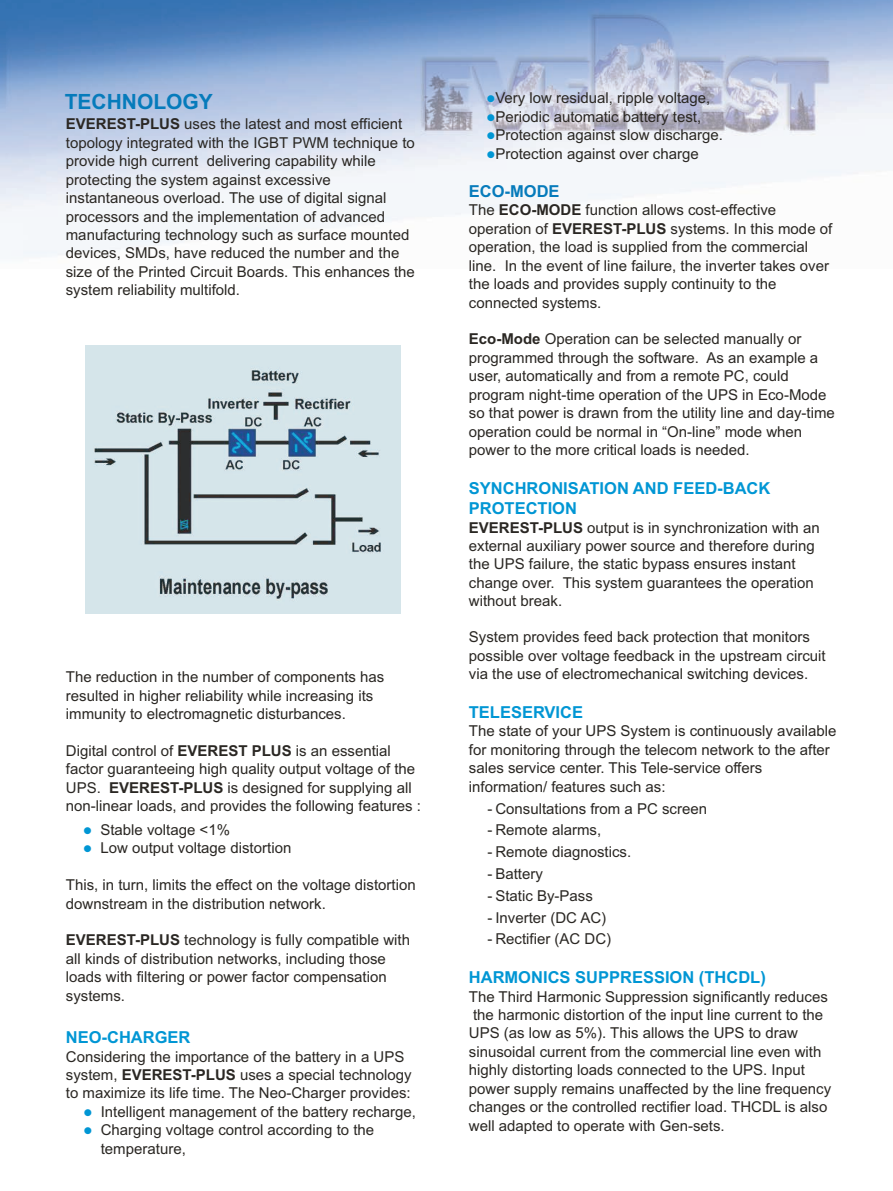
<style>
.page{position:relative;width:893px;height:1191px;background:#fff}
.page>*{position:absolute;margin:0;border:0;box-sizing:border-box;transform-origin:0 0}
.t1{font:700 21px "Arial";color:#067bbb}
.t2{font:700 16.5px/20.2px "Arial";color:#0096d4}
.t3{font:700 16.5px "Arial";color:#067bbb}
.t4{font:15px/18.5px "Arial";color:#2a2723}
.t5{font:12px/18.5px "Wingdings";color:#0096d4;text-align:justify}
.s1{font-weight:700}
</style>
<div class="page">
<img style="left:0;top:0;width:893px;height:257px">
<img style="left:86px;top:345px;width:315px;height:268px">
<h1 class="t1" style="left:65px;top:94px;width:150px">TECHNOLOGY</h1>
<p class="t4" style="left:66px;top:116px;width:351px"><span class="s1">EVEREST-PLUS</span> uses the latest and most efficient topology integrated with the IGBT PWM technique to provide high current delivering capability while protecting the system against excessive instantaneous overload. The use of digital signal processors and the implementation of advanced manufacturing technology such as surface mounted devices, SMDs, have reduced the number and the size of the Printed Circuit Boards. This enhances the system reliability multifold.</p>
<p class="t4" style="left:66px;top:669px;width:320px">The reduction in the number of components has resulted in higher reliability while increasing its immunity to electromagnetic disturbances.</p>
<p class="t4" style="left:66px;top:743px;width:357px">Digital control of <span class="s1">EVEREST PLUS</span> is an essential factor guaranteeing high quality output voltage of the UPS. <span class="s1">EVEREST-PLUS</span> is designed for supplying all non-linear loads, and provides the following features :</p>
<p class="t4" style="left:100px;top:821px;width:192px">Stable voltage &lt;1%<br>Low output voltage distortion</p>
<p class="t4" style="left:66px;top:877px;width:351px">This, in turn, limits the effect on the voltage distortion downstream in the distribution network.</p>
<p class="t4" style="left:66px;top:932px;width:346px"><span class="s1">EVEREST-PLUS</span> technology is fully compatible with all kinds of distribution networks, including those loads with filtering or power factor compensation systems.</p>
<p class="t2" style="left:66px;top:1028px;width:126px">NEO-CHARGER</p>
<p class="t4" style="left:66px;top:1048px;width:340px">Considering the importance of the battery in a UPS</p>
<p class="t4" style="left:66px;top:1067px;width:347px">system, <span class="s1">EVEREST-PLUS</span> uses a special technology</p>
<p class="t4" style="left:66px;top:1085px;width:346px">to maximize its life time. The Neo-Charger provides:</p>
<p class="t4" style="left:101px;top:1103px;width:317px">Intelligent management of the battery recharge,</p>
<p class="t4" style="left:101px;top:1122px;width:275px">Charging voltage control according to the</p>
<p class="t4" style="left:101px;top:1140px;width:87px">temperature,</p>
<p class="t5" style="left:486px;top:91px;width:12px">● ● ● ●</p>
<p class="t4" style="left:495px;top:90px;width:229px">Very low residual, ripple voltage, Periodic automatic battery test, Protection against slow discharge.<br>Protection against over charge</p>
<p class="t3" style="left:469px;top:185px;width:92px">ECO-MODE</p>
<p class="t4" style="left:469px;top:202px;width:365px">The <span class="s1">ECO-MODE</span> function allows cost-effective operation of <span class="s1">EVEREST-PLUS</span> systems. In this mode of operation, the load is supplied from the commercial line. In the event of line failure, the inverter takes over the loads and provides supply continuity to the connected systems.</p>
<p class="t4" style="left:469px;top:331px;width:367px"><span class="s1">Eco-Mode</span> Operation can be selected manually or programmed through the software. As an example a user, automatically and from a remote PC, could program night-time operation of the UPS in Eco-Mode so that power is drawn from the utility line and day-time operation could be normal in “On-line” mode when power to the more critical loads is needed.</p>
<p class="t2" style="left:469px;top:479px;width:303px">SYNCHRONISATION AND FEED-BACK<br>PROTECTION</p>
<p class="t4" style="left:469px;top:519px;width:352px"><span class="s1">EVEREST-PLUS</span> output is in synchronization with an external auxiliary power source and therefore during the UPS failure, the static bypass ensures instant change over. This system guarantees the operation without break.</p>
<p class="t4" style="left:469px;top:629px;width:358px">System provides feed back protection that monitors possible over voltage feedback in the upstream circuit via the use of electromechanical switching devices.</p>
<p class="t2" style="left:469px;top:703px;width:116px">TELESERVICE</p>
<p class="t4" style="left:469px;top:723px;width:369px">The state of your UPS System is continuously available for monitoring through the telecom network to the after sales service center. This Tele-service offers information/ features such as:</p>
<p class="t4" style="left:487px;top:800px;width:221px">- Consultations from a PC screen</p>
<p class="t4" style="left:487px;top:822px;width:115px">- Remote alarms,</p>
<p class="t4" style="left:487px;top:844px;width:145px">- Remote diagnostics.</p>
<p class="t4" style="left:487px;top:866px;width:57px">- Battery</p>
<p class="t4" style="left:487px;top:887px;width:107px">- Static By-Pass</p>
<p class="t4" style="left:487px;top:909px;width:120px">- Inverter (DC AC)</p>
<p class="t4" style="left:487px;top:931px;width:125px">- Rectifier (AC DC)</p>
<p class="t2" style="left:469px;top:968px;width:298px">HARMONICS SUPPRESSION (THCDL)</p>
<p class="t4" style="left:469px;top:988px;width:364px">The Third Harmonic Suppression significantly reduces the harmonic distortion of the input line current to the UPS (as low as 5%). This allows the UPS to draw sinusoidal current from the commercial line even with highly distorting loads connected to the UPS. Input power supply remains unaffected by the line frequency changes or the controlled rectifier load. THCDL is also well adapted to operate with Gen-sets.</p>
</div>
